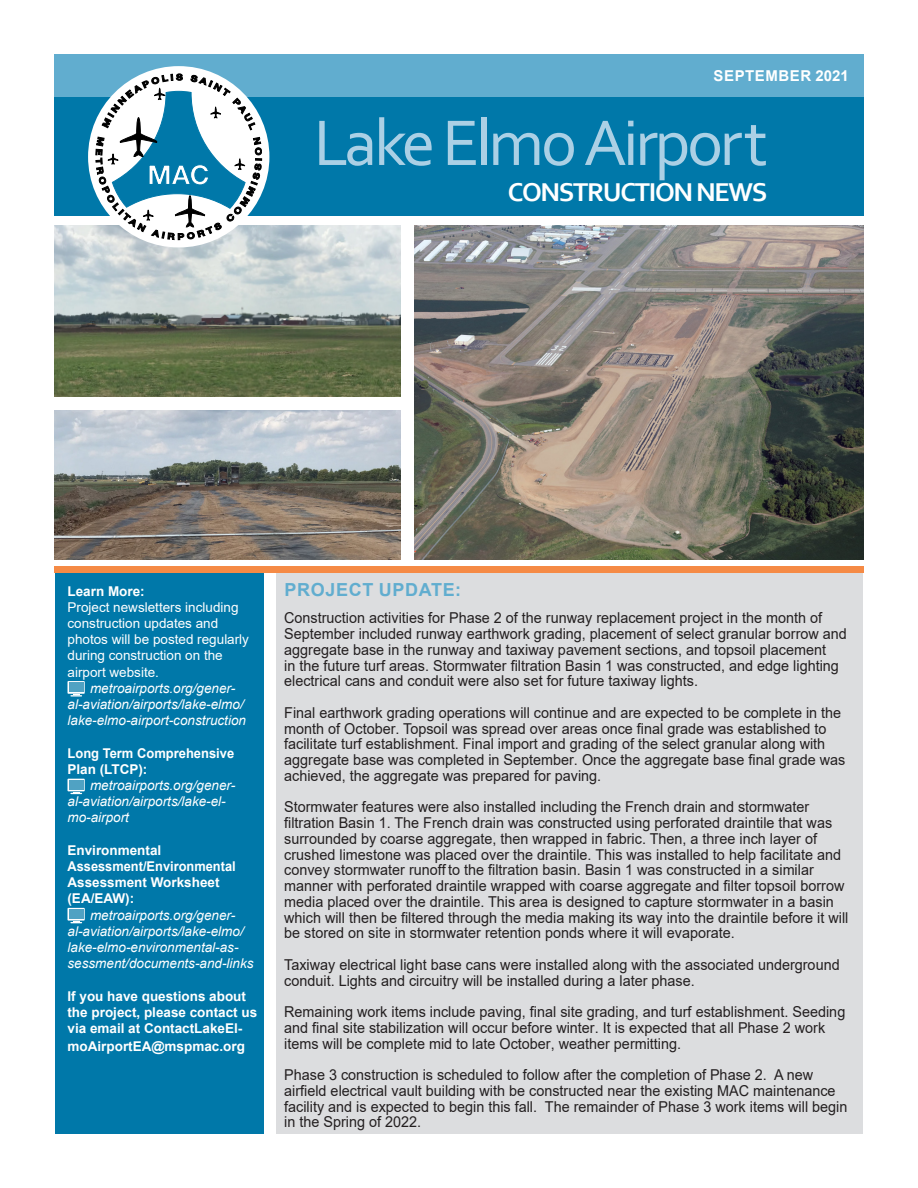
<style>
.page{position:relative;width:918px;height:1188px;background:#fff}
.page>*{position:absolute;margin:0;border:0;box-sizing:border-box;transform-origin:0 0}
.t1{font:67.5px "Corbel";letter-spacing:-.05em;color:#abd0e5}
.t2{font:700 27px "Corbel";letter-spacing:-.05em;color:#fff}
.Body{font:700 18px "Arial";letter-spacing:.035em;color:#61adcf}
.Body-2{font:15px/15.8px "Arial";color:#231f20;scale:.96 1}
.t3{font:700 15px "Arial";letter-spacing:.035em;color:#fff}
.t4{font:italic 13.5px/16.2px "Arial";color:#fff}
.t5{font:700 13.5px/16.2px "Arial";color:#fff}
.Body-3{font:13.5px/16.2px "Arial";color:#fff}
.t6{font:700 13.5px/16.2px "Arial";color:#fff;scale:.96 1}
.s1{font-style:inherit}
</style>
<div class="page">
<div style="left:55px;top:570px;width:209px;height:564px;background:#0078a9"></div>
<div style="left:276px;top:573px;width:587px;height:561px;background:#dcdddf"></div>
<img style="left:54px;top:410px;width:347px;height:149px">
<img style="left:54px;top:226px;width:347px;height:171px">
<img style="left:414px;top:226px;width:450px;height:333px">
<div style="left:54px;top:54px;width:810px;height:46px;background:#61adcf"></div>
<div style="left:54px;top:97px;width:810px;height:119px;background:#0078a9"></div>
<div style="left:88px;top:66px;width:181px;height:181px;background:#fff;border-radius:50%"></div>
<svg style="left:96px;top:74px;width:166px;height:166px"></svg>
<div style="left:54px;top:566px;width:810px;height:7px;background:#f58a45"></div>
<svg style="left:70px;top:792px;width:12px;height:2px"></svg>
<div style="left:68px;top:779px;width:17px;height:12px;background:#50a2c3"></div>
<svg style="left:70px;top:921px;width:12px;height:2px"></svg>
<svg style="left:68px;top:908px;width:17px;height:13px"></svg>
<div style="left:69px;top:909px;width:14px;height:10px;background:#50a2c3"></div>
<svg style="left:70px;top:694px;width:12px;height:3px"></svg>
<svg style="left:68px;top:681px;width:17px;height:13px"></svg>
<div style="left:69px;top:683px;width:14px;height:9px;background:#50a2c3"></div>
<p class="t3" style="left:714px;top:65px;width:137px">SEPTEMBER 2021</p>
<p class="t1" style="left:314px;top:101px;width:456px">Lake Elmo Airport</p>
<p class="t2" style="left:508px;top:176px;width:261px">CONSTRUCTION NEWS</p>
<p class="t5" style="left:68px;top:583px;width:79px">Learn More:</p>
<p class="Body-3" style="left:68px;top:599px;width:183px">Project newsletters including construction updates and photos will be posted regularly during construction on the airport website.</p>
<p class="t4" style="left:68px;top:680px;width:180px;text-indent:23px">metroairports.org/gener&shy;al-aviation/airports/lake-elmo/ lake-elmo-airport-construction</p>
<p class="t6" style="left:67px;top:745px;width:175px">Long Term Comprehensive<br>Plan (LTCP):</p>
<p class="t4" style="left:67px;top:777px;width:169px;text-indent:23px">metroairports.org/gener&shy;al-aviation/airports/lake-el&shy;mo-airport</p>
<p class="t5" style="left:68px;top:842px;width:170px">Environmental<br>Assessment/Environmental<br>Assessment Worksheet</p>
<p class="t5" style="left:68px;top:891px;width:68px">(EA/EAW):</p>
<p class="t4" style="left:68px;top:907px;width:188px;text-indent:23px">metroairports.org/gener&shy;al-aviation/airports/lake-elmo/ lake-elmo-environmental-as&shy;sessment/documents-and-links</p>
<p class="t5" style="left:68px;top:988px;width:191px">If you have questions about the project, please contact us via email at ContactLakeEl-</p>
<p class="t5" style="left:68px;top:1038px;width:179px">moAirportEA@mspmac.org</p>
<p class="Body" style="left:285px;top:577px;width:178px">PROJECT UPDATE:</p>
<p class="Body-2" style="left:284px;top:610px;width:588px">Construction activities for Phase 2 of the runway replacement project in the month of September included runway earthwork grading, placement of select granular borrow and aggregate base in the runway and taxiway pavement sections, and topsoil placement<br>in the future turf areas. Stormwater filtration Basin 1 was constructed, and edge lighting electrical cans and conduit were also set for future taxiway lights.</p>
<p class="Body-2" style="left:284px;top:705px;width:586px">Final earthwork grading operations will continue and are expected to be complete in the month of October. Topsoil was spread over areas once final grade was established to facilitate turf establishment. Final <span class="s1">i</span>mport and grading of the select granular along with aggregate base was completed in September. Once the aggregate base final grade was achieved<span class="s1">,</span> the aggregate was prepared for paving.</p>
<p class="Body-2" style="left:284px;top:799px;width:589px">Stormwater features were also installed <span class="s1">including</span> the French drain and stormwater filtration Basin 1. The French drain was constructed using perforated draintile that was surrounded by coarse aggregate, then wrapped in fabric. Then<span class="s1">,</span> a <span class="s1">three inch layer of </span>crushed limestone was placed over the draintile. This was installed to help facilitate and convey stormwater runoff to the filtration basin. Basin 1 was constructed in a similar manner with perforated draintile wrapped with coarse aggregate and filter topsoil borrow media placed over the draintile. This area is designed to capture stormwater <span class="s1">in a basin which</span> will then be filtered through the media making its way into the draintile before it will be stored on site in stormwater retention ponds <span class="s1">where it will evaporate.</span></p>
<p class="Body-2" style="left:284px;top:957px;width:580px">Taxiway electrical light base cans were installed along with the associated underground conduit. Lights and circuitry will be installed <span class="s1">during</span> a later phase.</p>
<p class="Body-2" style="left:284px;top:1004px;width:586px">Remaining work items include paving, final site grading<span class="s1">,</span> and turf establishment. Seeding and final site stabilization will occur before winter. It is expected that all Phase 2 work items will be complete mid to late October<span class="s1">, weather permitting.</span></p>
<p class="Body-2" style="left:284px;top:1067px;width:588px">Phase 3 construction is scheduled to follow after the completion of Phase 2. A new airfield electrical vault building with be constructed near the existing MAC maintenance facility and is expected to begin this fall. The remainder of Phase 3 work items will begin in the Spring of 2022.</p>
</div>
